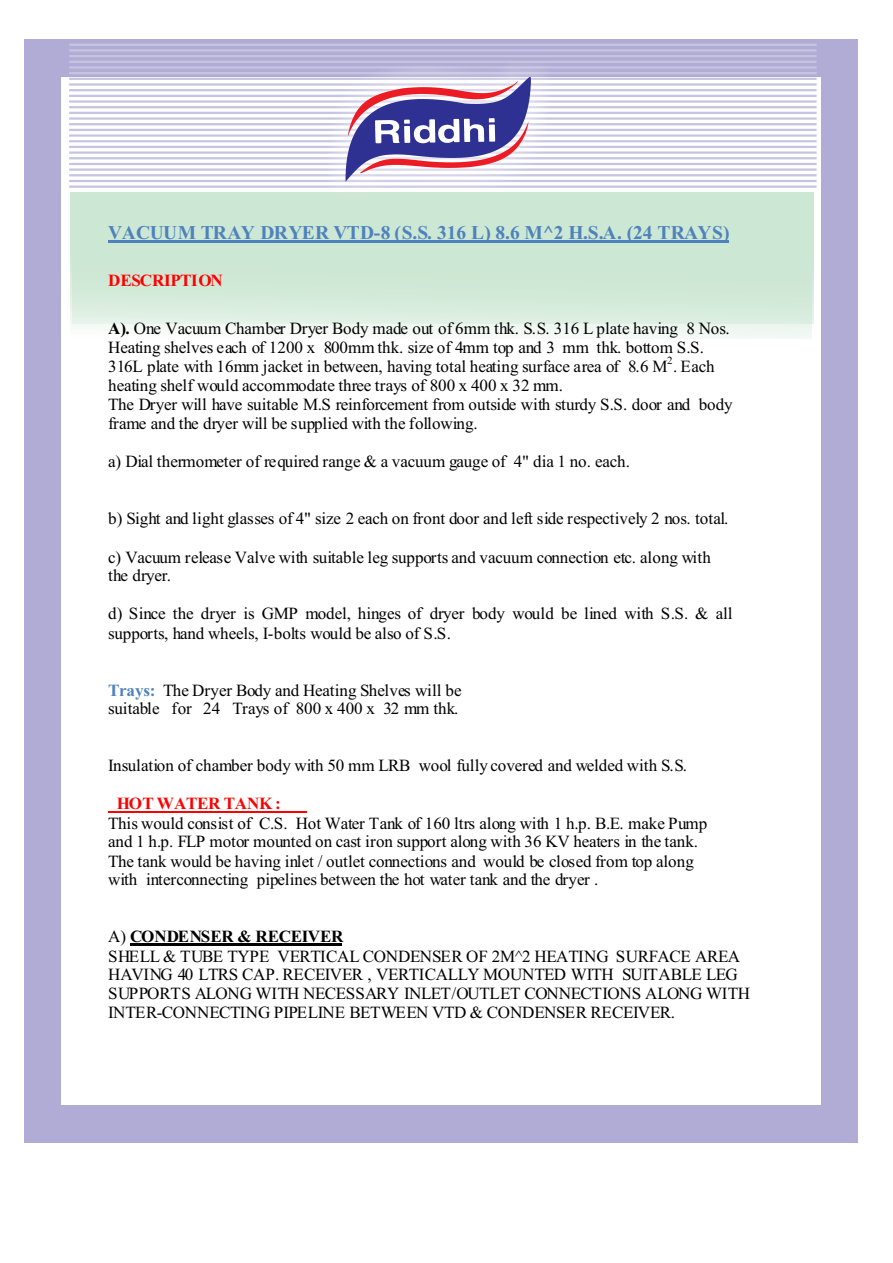
<style>
.page{position:relative;width:893px;height:1263px;background:#fff}
.page>*{position:absolute;margin:0;border:0;box-sizing:border-box;transform-origin:0 0}
.t1{font:700 19.5px "Times New Roman";color:#4f82bd}
.t2{font:17.1px/19px "Times New Roman";letter-spacing:-.01em;color:#000}
.t3{font:700 17.1px "Times New Roman";letter-spacing:-.025em;color:#f00}
.s1{font-weight:700}
.s2{font-weight:700;color:#4f82bd}
</style>
<div class="page">
<div style="left:25px;top:40px;width:833px;height:1103px;background:#b0acd5"></div>
<div style="left:61px;top:78px;width:760px;height:1027px;background:#fff"></div>
<svg style="left:71px;top:192px;width:741px;height:147px;background:#d3ead9"></svg>
<hr style="left:69px;top:186px;width:748px;height:2px;background:#c7c4e2">
<hr style="left:69px;top:180px;width:748px;height:2px;background:#c7c4e2">
<hr style="left:69px;top:174px;width:748px;height:2px;background:#c7c4e2">
<hr style="left:69px;top:168px;width:748px;height:3px;background:#c7c4e2">
<hr style="left:69px;top:163px;width:748px;height:2px;background:#c7c4e2">
<hr style="left:69px;top:157px;width:748px;height:2px;background:#c7c4e2">
<hr style="left:69px;top:151px;width:748px;height:3px;background:#c7c4e2">
<hr style="left:69px;top:146px;width:748px;height:2px;background:#c7c4e2">
<hr style="left:69px;top:140px;width:748px;height:2px;background:#c7c4e2">
<hr style="left:69px;top:134px;width:748px;height:3px;background:#c7c4e2">
<hr style="left:69px;top:129px;width:748px;height:2px;background:#c7c4e2">
<hr style="left:69px;top:123px;width:748px;height:2px;background:#c7c4e2">
<hr style="left:69px;top:117px;width:748px;height:3px;background:#c7c4e2">
<hr style="left:69px;top:112px;width:748px;height:2px;background:#c7c4e2">
<hr style="left:69px;top:106px;width:748px;height:2px;background:#c7c4e2">
<hr style="left:69px;top:100px;width:748px;height:3px;background:#c7c4e2">
<hr style="left:69px;top:95px;width:748px;height:2px;background:#c7c4e2">
<hr style="left:69px;top:89px;width:748px;height:2px;background:#c7c4e2">
<hr style="left:69px;top:83px;width:748px;height:3px;background:#c7c4e2">
<hr style="left:69px;top:78px;width:748px;height:2px;background:#c7c4e2">
<hr style="left:69px;top:72px;width:748px;height:2px;background:#c7c4e2">
<hr style="left:69px;top:66px;width:748px;height:3px;background:#c7c4e2">
<hr style="left:69px;top:61px;width:748px;height:2px;background:#c7c4e2">
<hr style="left:69px;top:55px;width:748px;height:2px;background:#c7c4e2">
<hr style="left:69px;top:49px;width:748px;height:3px;background:#c7c4e2">
<hr style="left:69px;top:44px;width:748px;height:2px;background:#c7c4e2">
<div style="left:324px;top:54px;width:228px;height:155px;background:#fff;opacity:.75"></div>
<svg style="left:345px;top:77px;width:186px;height:104px"></svg>
<hr style="left:108px;top:240px;width:621px;height:3px;background:#4f82bd">
<hr style="left:108px;top:812px;width:199px;height:1px;background:#f00">
<hr style="left:130px;top:943px;width:212px;height:3px;background:#000">
<p class="t1" style="left:108px;top:226px;width:623px">VACUUM TRAY DRYER VTD-8 (S.S. 316 L) 8.6 M^2 H.S.A. (24 TRAYS)</p>
<p class="t3" style="left:108px;top:275px;width:116px">DESCRIPTION</p>
<p class="t2" style="left:108px;top:320px;width:626px"><span class="s1">A).</span> One Vacuum Chamber Dryer Body made out of 6mm thk. S.S. 316 L plate having 8 Nos.<br>Heating shelves each of 1200 x 800mmthk. size of 4mm top and 3 mm thk. bottom S.S.<br>316L plate with 16mm jacket in between, having total heating surface area of 8.6 M<sup>2</sup>. Each heating shelf would accommodate three trays of 800 x 400 x 32 mm.<br>The Dryer will have suitable M.S reinforcement from outside with sturdy S.S. door and body frame and the dryer will be supplied with the following.</p>
<p class="t2" style="left:108px;top:453px;width:523px">a) Dial thermometer of required range &amp; a vacuum gauge of 4" dia 1 no. each.</p>
<p class="t2" style="left:108px;top:510px;width:622px">b) Sight and light glasses of 4" size 2 each on front door and left side respectively 2 nos. total.</p>
<p class="t2" style="left:108px;top:550px;width:604px;line-height:18.3px">c) Vacuum release Valve with suitable leg supports and vacuum connection etc. along with the dryer.</p>
<p class="t2" style="left:108px;top:605px;width:626px;line-height:19.5px">d) Since the dryer is GMP model, hinges of dryer body would be lined with S.S. &amp; all supports, hand wheels, I-bolts would be also of S.S.</p>
<p class="t2" style="left:108px;top:683px;width:355px;line-height:18.3px"><span class="s2">Trays:</span> The Dryer Body and Heating Shelves will be suitable for 24 Trays of 800 x 400 x 32 mm thk.</p>
<p class="t2" style="left:108px;top:758px;width:580px">Insulation of chamber body with 50 mm LRB wool fully covered and welded with S.S.</p>
<p class="t3" style="left:117px;top:798px;width:165px">HOT WATER TANK :</p>
<p class="t2" style="left:108px;top:815px;width:600px">This would consist of C.S. Hot Water Tank of 160 ltrs along with 1 h.p. B.E. make Pump and 1 h.p. FLP motor mounted on cast iron support along with 36 KV heaters in the tank.<br>The tank would be having inlet / outlet connections and would be closed from top along with interconnecting pipelines between the hot water tank and the dryer .</p>
<p class="t2" style="left:108px;top:928px;width:643px">A) <span class="s1">CONDENSER &amp; RECEIVER<br></span>SHELL &amp; TUBE TYPE VERTICAL CONDENSER OF 2M^2 HEATING SURFACE AREA HAVING 40 LTRS CAP. RECEIVER , VERTICALLY MOUNTED WITH SUITABLE LEG SUPPORTS ALONG WITH NECESSARY INLET/OUTLET CONNECTIONS ALONG WITH INTER-CONNECTING PIPELINE BETWEEN VTD &amp; CONDENSER RECEIVER.</p>
</div>
